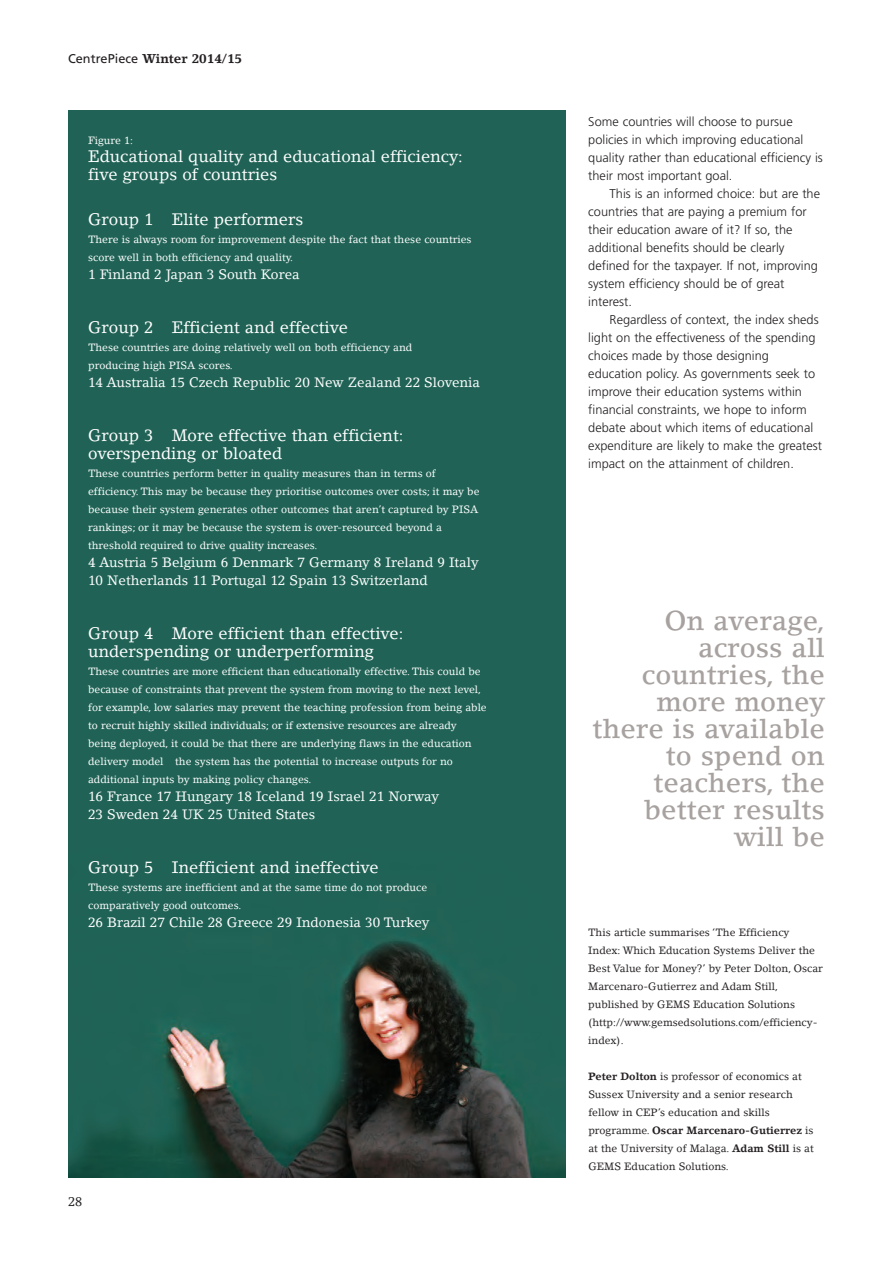
<style>
.page{position:relative;width:893px;height:1263px;background:#fff}
.page>*{position:absolute;margin:0;border:0;box-sizing:border-box;transform-origin:0 0}
.t1{font:500 27px/27px "Lino Letter";color:#a7a2a0;text-align:right}
.t2{font:16.5px/18px "Lino Letter";color:#fff}
.t3{font:13.5px/18px "Lino Letter";color:#fff}
.t4{font:300 12.75px/18px "Frutiger";color:#231f20}
.t5{font:700 12.75px "Lino Letter";color:#231f20}
.t6{font:12.75px "Lino Letter";color:#231f20}
.t7{font:10.5px/18px "Lino Letter";color:#fff}
.t8{font:10.5px/18px "Lino Letter";color:#231f20}
.s1{font-family:"Frutiger";font-weight:400}
.s2{font-weight:700}
</style>
<div class="page">
<img style="left:68px;top:111px;width:498px;height:1067px">
<p class="t5" style="left:68px;top:54px;width:176px"><span class="s1">CentrePiece</span> Winter 2014/15</p>
<p class="t7" style="left:88px;top:132px;width:46px">Figure 1:</p>
<p class="t2" style="left:88px;top:149px;width:376px">Educational quality and educational efficiency: five groups of countries</p>
<p class="t2" style="left:88px;top:212px;width:217px">Group 1 Elite performers</p>
<p class="t7" style="left:88px;top:231px;width:385px">There is always room for improvement despite the fact that these countries score well in both efficiency and quality.</p>
<p class="t3" style="left:88px;top:266px;width:213px">1 Finland 2 Japan 3 South Korea</p>
<p class="t2" style="left:88px;top:320px;width:261px">Group 2 Efficient and effective</p>
<p class="t7" style="left:88px;top:339px;width:326px">These countries are doing relatively well on both efficiency and producing high PISA scores.</p>
<p class="t3" style="left:88px;top:374px;width:393px">14 Australia 15 Czech Republic 20 New Zealand 22 Slovenia</p>
<p class="t2" style="left:88px;top:428px;width:317px">Group 3 More effective than efficient: overspending or bloated</p>
<p class="t7" style="left:88px;top:465px;width:393px">These countries perform better in quality measures than in terms of efficiency. This may be because they prioritise outcomes over costs; it may be because their system generates other outcomes that aren’t captured by PISA rankings; or it may be because the system is over-resourced beyond a threshold required to drive quality increases.</p>
<p class="t3" style="left:88px;top:554px;width:392px">4 Austria 5 Belgium 6 Denmark 7 Germany 8 Ireland 9 Italy<br>10 Netherlands 11 Portugal 12 Spain 13 Switzerland</p>
<p class="t2" style="left:88px;top:626px;width:317px">Group 4 More efficient than effective: underspending or underperforming</p>
<p class="t7" style="left:88px;top:663px;width:400px">These countries are more efficient than educationally effective. This could be because of constraints that prevent the system from moving to the next level, for example, low salaries may prevent the teaching profession from being able to recruit highly skilled individuals; or if extensive resources are already being deployed, it could be that there are underlying flaws in the education delivery model the system has the potential to increase outputs for no additional inputs by making policy changes.</p>
<p class="t3" style="left:88px;top:788px;width:352px">16 France 17 Hungary 18 Iceland 19 Israel 21 Norway<br>23 Sweden 24 UK 25 United States</p>
<p class="t2" style="left:88px;top:860px;width:292px">Group 5 Inefficient and ineffective</p>
<p class="t7" style="left:88px;top:879px;width:341px">These systems are inefficient and at the same time do not produce comparatively good outcomes.</p>
<p class="t3" style="left:88px;top:914px;width:343px">26 Brazil 27 Chile 28 Greece 29 Indonesia 30 Turkey</p>
<p class="t6" style="left:68px;top:1197px;width:16px">28</p>
<p class="t4" style="left:588px;top:114px;width:236px">Some countries will choose to pursue policies in which improving educational quality rather than educational efficiency is their most important goal.</p>
<p class="t4" style="left:588px;top:186px;width:233px;text-indent:21px">This is an informed choice: but are the countries that are paying a premium for their education aware of it? If so, the additional benefits should be clearly defined for the taxpayer. If not, improving system efficiency should be of great interest.</p>
<p class="t4" style="left:588px;top:312px;width:235px;text-indent:21px">Regardless of context, the index sheds light on the effectiveness of the spending choices made by those designing education policy. As governments seek to improve their education systems within financial constraints, we hope to inform debate about which items of educational expenditure are likely to make the greatest impact on the attainment of children.</p>
<p class="t1" style="left:592px;top:609px;width:234px">On average, across all countries, the more money there is available to spend on teachers, the better results will be</p>
<p class="t8" style="left:588px;top:924px;width:236px">This article summarises ‘The Efficiency Index: Which Education Systems Deliver the Best Value for Money?’ by Peter Dolton, Oscar Marcenaro-Gutierrez and Adam Still, published by GEMS Education Solutions (http://www.gemsedsolutions.com/efficiency&shy;index).</p>
<p class="t8" style="left:588px;top:1068px;width:227px"><span class="s2">Peter Dolton</span> is professor of economics at Sussex University and a senior research fellow in CEP’s education and skills programme. <span class="s2">Oscar Marcenaro-Gutierrez</span> is at the University of Malaga. <span class="s2">Adam Still</span> is at GEMS Education Solutions.</p>
</div>
